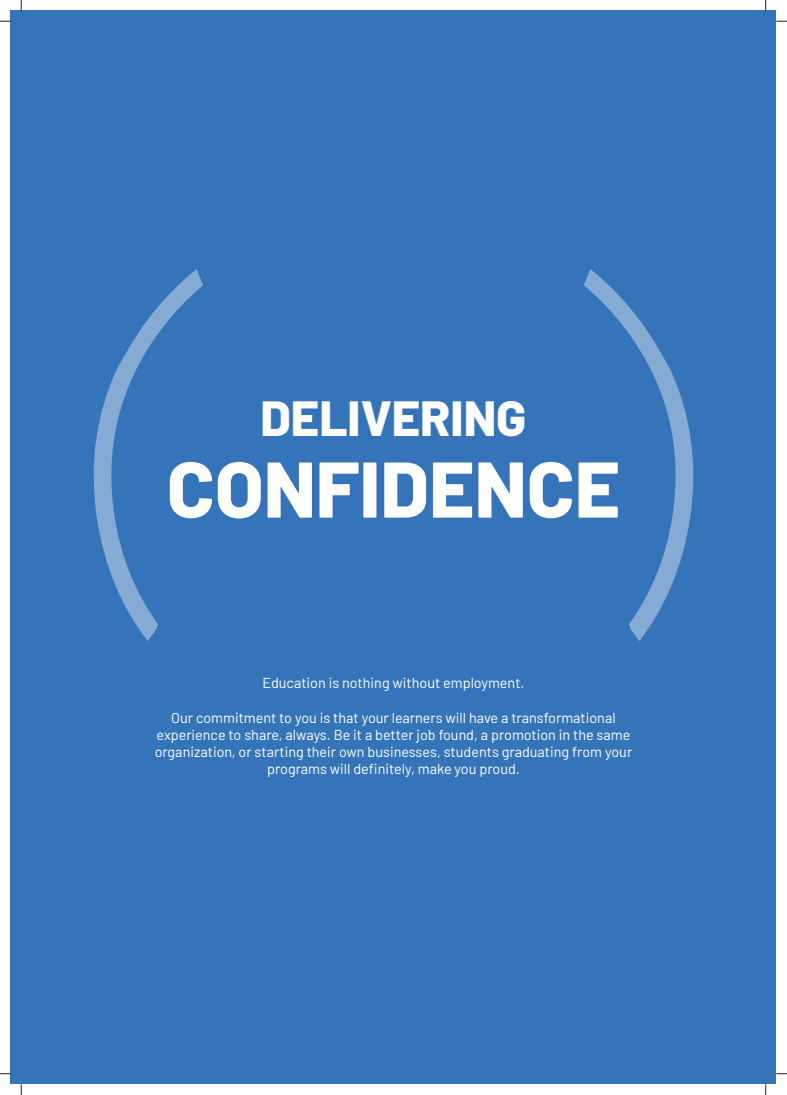
<style>
.page{position:relative;width:787px;height:1095px;background:#fff}
.page>*{position:absolute;margin:0;border:0;box-sizing:border-box;transform-origin:0 0}
.t1{font:800 78.75px "Barlow";color:#fff}
.t2{font:800 49.25px "Barlow";color:#fff}
.t3{font:14.38px/17.2px "Barlow";color:#fff;text-align:center}
</style>
<div class="page">
<div style="left:11px;top:11px;width:765px;height:1073px;background:#3674ba"></div>
<svg style="left:93px;top:269px;width:110px;height:372px"></svg>
<svg style="left:584px;top:269px;width:110px;height:372px"></svg>
<h2 class="t2" style="left:260px;top:381px;width:267px">DELIVERING</h2>
<h1 class="t1" style="left:167px;top:430px;width:455px">CONFIDENCE</h1>
<p class="t3" style="left:262px;top:673px;width:264px">Education is nothing without employment.</p>
<p class="t3" style="left:155px;top:708px;width:479px">Our commitment to you is that your learners will have a transformational experience to share, always. Be it a better job found, a promotion in the same organization, or starting their own businesses, students graduating from your programs will definitely, make you proud.</p>
</div>
